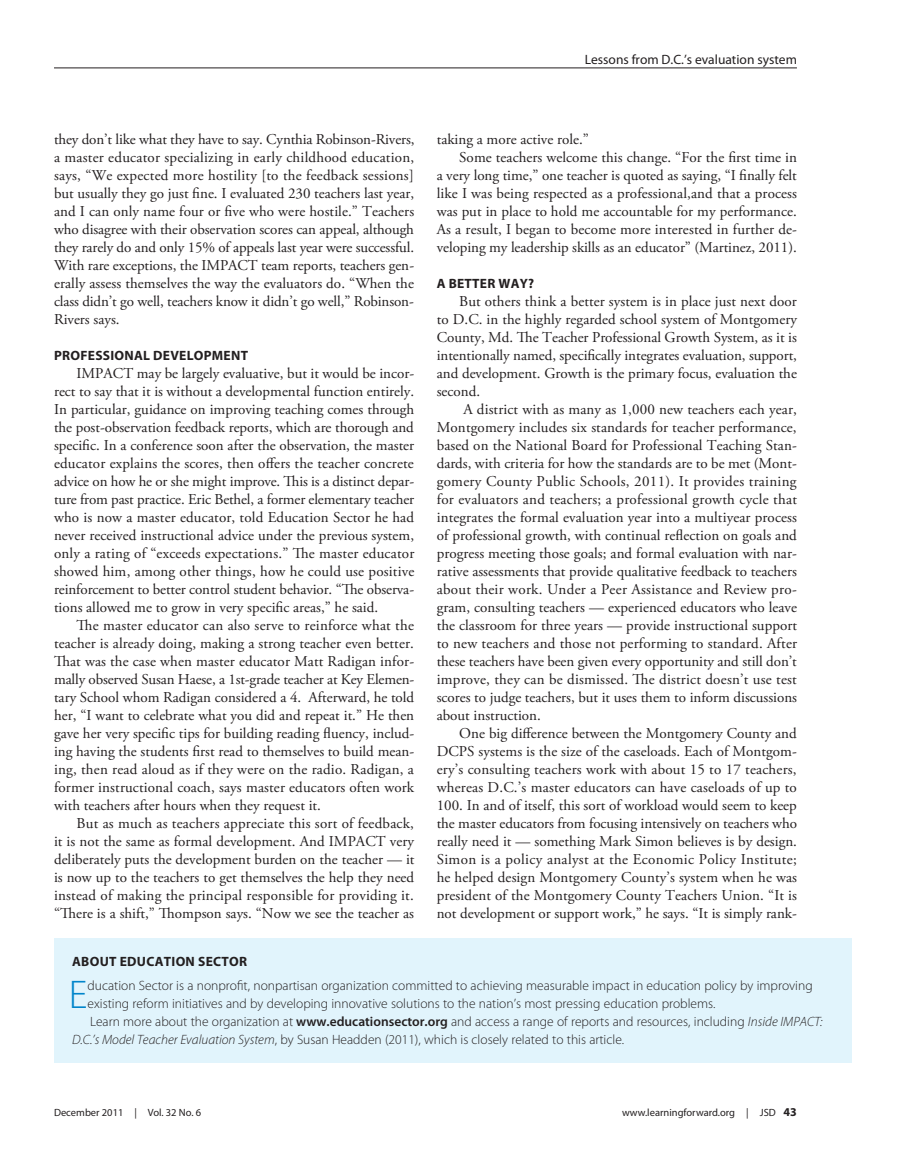
<style>
.page{position:relative;width:905px;height:1175px;background:#fff}
.page>*{position:absolute;margin:0;border:0;box-sizing:border-box;transform-origin:0 0}
.box{font:300 40.2px "Myriad Pro";color:#0085cb}
.body{font:15px/18px "Adobe Garamond Pro";color:#231f20;text-align:justify}
.box-2{font:300 13.5px/18px "Myriad Pro";color:#231f20}
.subhead{font:700 13.5px "Myriad Pro";letter-spacing:.02em;color:#231f20}
.t1{font:13.5px "Myriad Pro";color:#231f20}
.box-3{font:700 13.5px "Myriad Pro";letter-spacing:.02em;color:#231f20}
.t2{font:10.5px "Myriad Pro";color:#231f20}
.s1{font-weight:600}
.s2{font-style:italic}
.s3{font-weight:700;font-size:12px}
</style>
<div class="page">
<div style="left:54px;top:937px;width:797px;height:125px;background:#e1f4fc"></div>
<hr style="left:54px;top:68px;width:743px;height:1px;background:#231f20">
<p class="t1" style="left:584px;top:52px;width:214px">Lessons from D.C.’s evaluation system</p>
<p class="body" style="left:54px;top:131px;width:362px">they don’t like what they have to say. Cynthia Robinson-Rivers, a master educator specializing in early childhood education, says, “We expected more hostility [to the feedback sessions] but usually they go just fine. I evaluated 230 teachers last year, and I can only name four or five who were hostile.” Teachers who disagree with their observation scores can appeal, although they rarely do and only 15% of appeals last year were successful.<br>With rare exceptions, the IMPACT team reports, teachers gen&shy;erally assess themselves the way the evaluators do. “When the class didn’t go well, teachers know it didn’t go well,” Robinson-Rivers says.</p>
<p class="subhead" style="left:54px;top:348px;width:195px">PROFESSIONAL DEVELOPMENT</p>
<p class="body" style="left:54px;top:365px;width:362px;text-indent:22px">IMPACT may be largely evaluative, but it would be incor&shy;rect to say that it is without a developmental function entirely.<br>In particular, guidance on improving teaching comes through the post-observation feedback reports, which are thorough and specific. In a conference soon after the observation, the master educator explains the scores, then offers the teacher concrete advice on how he or she might improve. This is a distinct depar&shy;ture from past practice. Eric Bethel, a former elementary teacher who is now a master educator, told Education Sector he had never received instructional advice under the previous system, only a rating of “exceeds expectations.” The master educator showed him, among other things, how he could use positive reinforcement to better control student behavior. “The observa&shy;tions allowed me to grow in very specific areas,” he said.</p>
<p class="body" style="left:54px;top:617px;width:362px;text-indent:22px">The master educator can also serve to reinforce what the teacher is already doing, making a strong teacher even better.<br>That was the case when master educator Matt Radigan infor&shy;mally observed Susan Haese, a 1st-grade teacher at Key Elemen&shy;tary School whom Radigan considered a 4. Afterward, he told her, “I want to celebrate what you did and repeat it.” He then gave her very specific tips for building reading fluency, includ&shy;ing having the students first read to themselves to build mean&shy;ing, then read aloud as if they were on the radio. Radigan, a former instructional coach, says master educators often work with teachers after hours when they request it.</p>
<p class="body" style="left:54px;top:815px;width:362px;text-indent:22px">But as much as teachers appreciate this sort of feedback, it is not the same as formal development. And IMPACT very deliberately puts the development burden on the teacher — it is now up to the teachers to get themselves the help they need instead of making the principal responsible for providing it. “There is a shift,” Thompson says. “Now we see the teacher as</p>
<p class="body" style="left:436px;top:131px;width:154px">taking a more active role.”</p>
<p class="body" style="left:436px;top:149px;width:362px;text-indent:22px">Some teachers welcome this change. “For the first time in a very long time,” one teacher is quoted as saying, “I finally felt like I was being respected as a professional,and that a process was put in place to hold me accountable for my performance.<br>As a result, I began to become more interested in further de&shy;veloping my leadership skills as an educator” (Martinez, 2011).</p>
<p class="subhead" style="left:437px;top:276px;width:99px">A BETTER WAY?</p>
<p class="body" style="left:436px;top:293px;width:362px;text-indent:22px">But others think a better system is in place just next door to D.C. in the highly regarded school system of Montgomery County, Md. The Teacher Professional Growth System, as it is intentionally named, specifically integrates evaluation, support, and development. Growth is the primary focus, evaluation the second.</p>
<p class="body" style="left:436px;top:401px;width:362px;text-indent:27px">A district with as many as 1,000 new teachers each year, Montgomery includes six standards for teacher performance, based on the National Board for Professional Teaching Stan&shy;dards, with criteria for how the standards are to be met (Mont&shy;gomery County Public Schools, 2011). It provides training for evaluators and teachers; a professional growth cycle that integrates the formal evaluation year into a multiyear process of professional growth, with continual reflection on goals and progress meeting those goals; and formal evaluation with nar&shy;rative assessments that provide qualitative feedback to teachers about their work. Under a Peer Assistance and Review pro&shy;gram, consulting teachers — experienced educators who leave the classroom for three years — provide instructional support to new teachers and those not performing to standard. After these teachers have been given every opportunity and still don’t improve, they can be dismissed. The district doesn’t use test scores to judge teachers, but it uses them to inform discussions about instruction.</p>
<p class="body" style="left:436px;top:725px;width:362px;text-indent:22px">One big difference between the Montgomery County and DCPS systems is the size of the caseloads. Each of Montgom&shy;ery’s consulting teachers work with about 15 to 17 teachers, whereas D.C.’s master educators can have caseloads of up to 100. In and of itself, this sort of workload would seem to keep the master educators from focusing intensively on teachers who really need it — something Mark Simon believes is by design.<br>Simon is a policy analyst at the Economic Policy Institute; he helped design Montgomery County’s system when he was president of the Montgomery County Teachers Union. “It is not development or support work,” he says. “It is simply rank-</p>
<p class="box-3" style="left:72px;top:954px;width:176px">ABOUT EDUCATION SECTOR</p>
<p class="box" style="left:69px;top:972px;width:20px">E</p>
<p class="box-2" style="left:87px;top:976px;width:726px">ducation Sector is a nonprofit, nonpartisan organization committed to achieving measurable impact in education policy by improving existing reform initiatives and by developing innovative solutions to the nation’s most pressing education problems.</p>
<p class="box-2" style="left:72px;top:1012px;width:752px;text-indent:18px">Learn more about the organization at <span class="s1">www.educationsector.org</span> and access a range of reports and resources, including <span class="s2">Inside IMPACT:<br>D.C.’s Model Teacher Evaluation System</span>, by Susan Headden (2011), which is closely related to this article.</p>
<p class="t2" style="left:54px;top:1107px;width:149px">December 2011 | Vol. 32 No. 6</p>
<p class="t2" style="left:622px;top:1107px;width:176px">www.learningforward.org | JSD <span class="s3">43</span></p>
</div>
